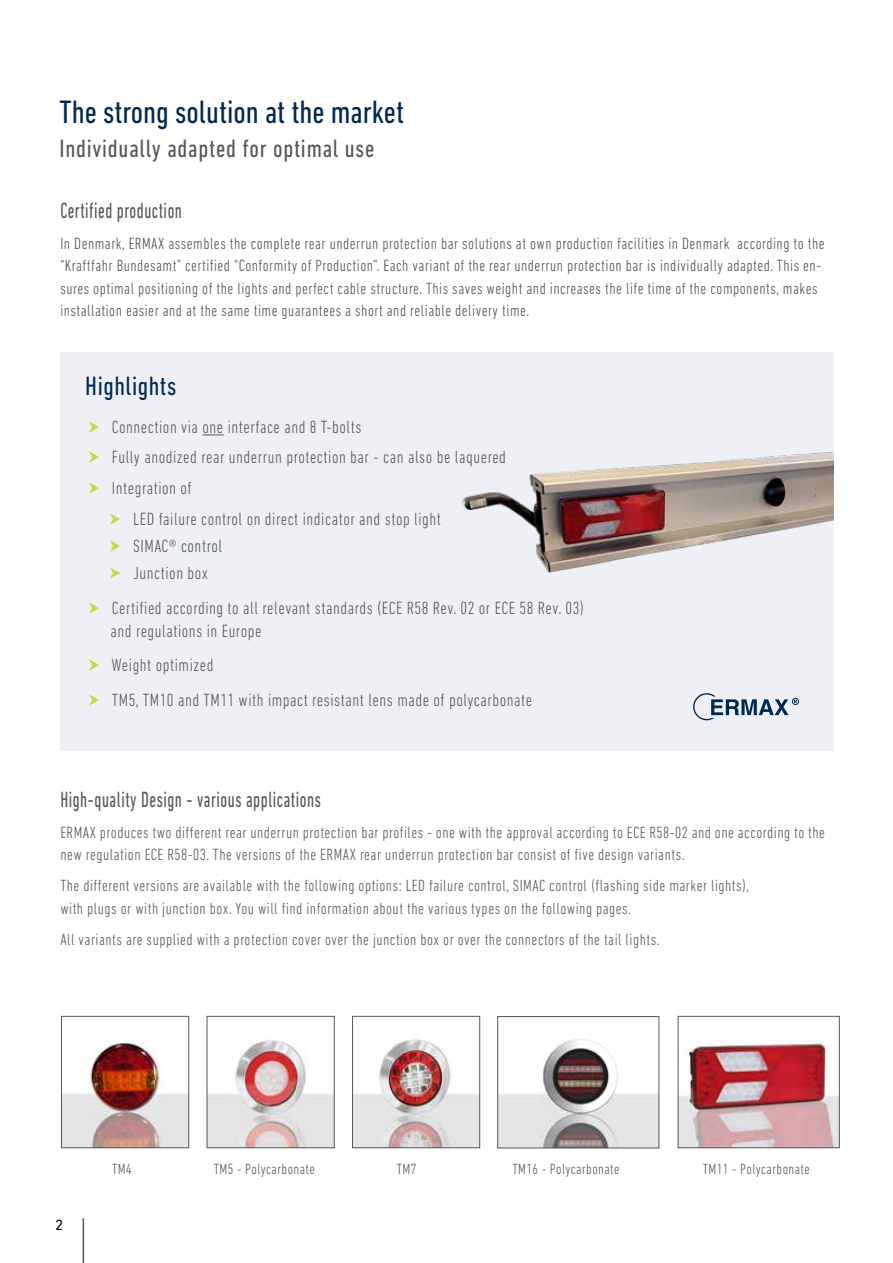
<style>
.page{position:relative;width:893px;height:1263px;background:#fff}
.page>*{position:absolute;margin:0;border:0;box-sizing:border-box;transform-origin:0 0}
.t1{font:condensed 33px "DIN Next LT Pro";color:#002851}
.t2{font:condensed 27px "DIN Next LT Pro";letter-spacing:.02em;color:#002851}
.t3{font:condensed 25.5px "DIN Next LT Pro";letter-spacing:.03em;color:#575756}
.t4{font:condensed 22.5px "DIN Next LT Pro";letter-spacing:.03em;color:#575756;scale:.8 1}
.t5{font:300 condensed 18px/26.7px "DIN Next LT Pro";letter-spacing:.03em;color:#575756}
.t6{font:300 condensed 16.5px/22.5px "DIN Next LT Pro";letter-spacing:.03em;color:#575756}
.t7{font:300 condensed 16.5px/22.5px "DIN Next LT Pro";letter-spacing:.03em;color:#485156}
.t8{font:300 condensed 15px "DIN Next LT Pro";letter-spacing:.03em;color:#575756}
.t9{font:15px "DIN Next LT Pro";color:#000}
.s1{color:#485156}
</style>
<div class="page">
<img style="left:209px;top:1040px;width:123px;height:106px">
<div style="left:207px;top:1016px;width:127px;height:132px;border:1px solid #575756"></div>
<img style="left:63px;top:1040px;width:124px;height:106px">
<div style="left:61px;top:1016px;width:128px;height:132px;border:1px solid #575756"></div>
<img style="left:354px;top:1039px;width:124px;height:107px">
<div style="left:352px;top:1016px;width:128px;height:132px;border:1px solid #575756"></div>
<img style="left:680px;top:1032px;width:157px;height:114px">
<div style="left:678px;top:1016px;width:161px;height:132px;border:1px solid #575756"></div>
<img style="left:499px;top:1038px;width:158px;height:108px">
<div style="left:497px;top:1016px;width:162px;height:132px;border:1px solid #575756"></div>
<hr style="left:83px;top:1218px;width:1px;height:45px;background:#575756">
<div style="left:60px;top:352px;width:773px;height:398px;background:#eff0f5"></div>
<svg style="left:202px;top:434px;width:22px;height:1px"></svg>
<img style="left:462px;top:452px;width:371px;height:121px">
<svg style="left:693px;top:693px;width:106px;height:27px"></svg>
<h1 class="t1" style="left:60px;top:93px;width:346px">The strong solution at the market</h1>
<h3 class="t3" style="left:60px;top:134px;width:316px">Individually adapted for optimal use</h3>
<h3 class="t4" style="left:60px;top:197px;width:154px">Certified production</h3>
<p class="t7" style="left:60px;top:232px;width:766px">In Denmark, ERMAX assembles the complete rear underrun protection bar solutions at own production facilities in Denmark according to the “Kraftfahr Bundesamt” certified “Conformity of Production”. Each variant of the rear underrun protection bar is individually adapted. This en&shy;sures optimal positioning of the lights and perfect cable structure. This saves weight and increases the life time of the components, makes installation easier and at the same time guarantees a short and reliable delivery time.</p>
<h2 class="t2" style="left:85px;top:370px;width:93px">Highlights</h2>
<p class="t5" style="left:112px;top:413px;width:251px">Connection via one interface and 8 T-bolts</p>
<p class="t5" style="left:112px;top:444px;width:396px">Fully anodized rear underrun protection bar - can also be laquered</p>
<p class="t5" style="left:112px;top:475px;width:81px">Integration of</p>
<p class="t5" style="left:133px;top:506px;width:309px">LED failure control on direct indicator and stop light</p>
<p class="t5" style="left:133px;top:532px;width:90px">SIMAC<span class="s1">® control<br></span>Junction box</p>
<p class="t5" style="left:110px;top:596px;width:475px;line-height:22.5px">Certified according to all relevant standards (ECE R58 Rev. 02 or ECE 58 Rev. 03) and regulations in Europe</p>
<p class="t5" style="left:112px;top:647px;width:422px;line-height:35.2px">Weight optimized<br>TM5, TM10 and TM11 with impact resistant lens made of polycarbonate</p>
<h3 class="t4" style="left:60px;top:786px;width:327px">High-quality Design - various applications</h3>
<p class="t6" style="left:60px;top:820px;width:766px">ERMAX produces two different rear underrun protection bar profiles - one with the approval according to ECE R58-02 and one according to the new regulation ECE R58-03. The versions of the ERMAX rear underrun protection bar consist of five design variants.</p>
<p class="t6" style="left:60px;top:874px;width:690px">The different versions are available with the following options: LED failure control, SIMAC control (flashing side marker lights), with plugs or with junction box. You will find information about the various types on the following pages.</p>
<p class="t6" style="left:60px;top:927px;width:601px">All variants are supplied with a protection cover over the junction box or over the connectors of the tail lights.</p>
<p class="t9" style="left:55px;top:1216px;width:10px">2</p>
<p class="t8" style="left:112px;top:1160px;width:21px">TM4</p>
<p class="t8" style="left:214px;top:1160px;width:103px">TM5 - Polycarbonate</p>
<p class="t8" style="left:397px;top:1160px;width:21px">TM7</p>
<p class="t8" style="left:512px;top:1160px;width:109px">TM16 - Polycarbonate</p>
<p class="t8" style="left:703px;top:1160px;width:109px">TM11 - Polycarbonate</p>
</div>
